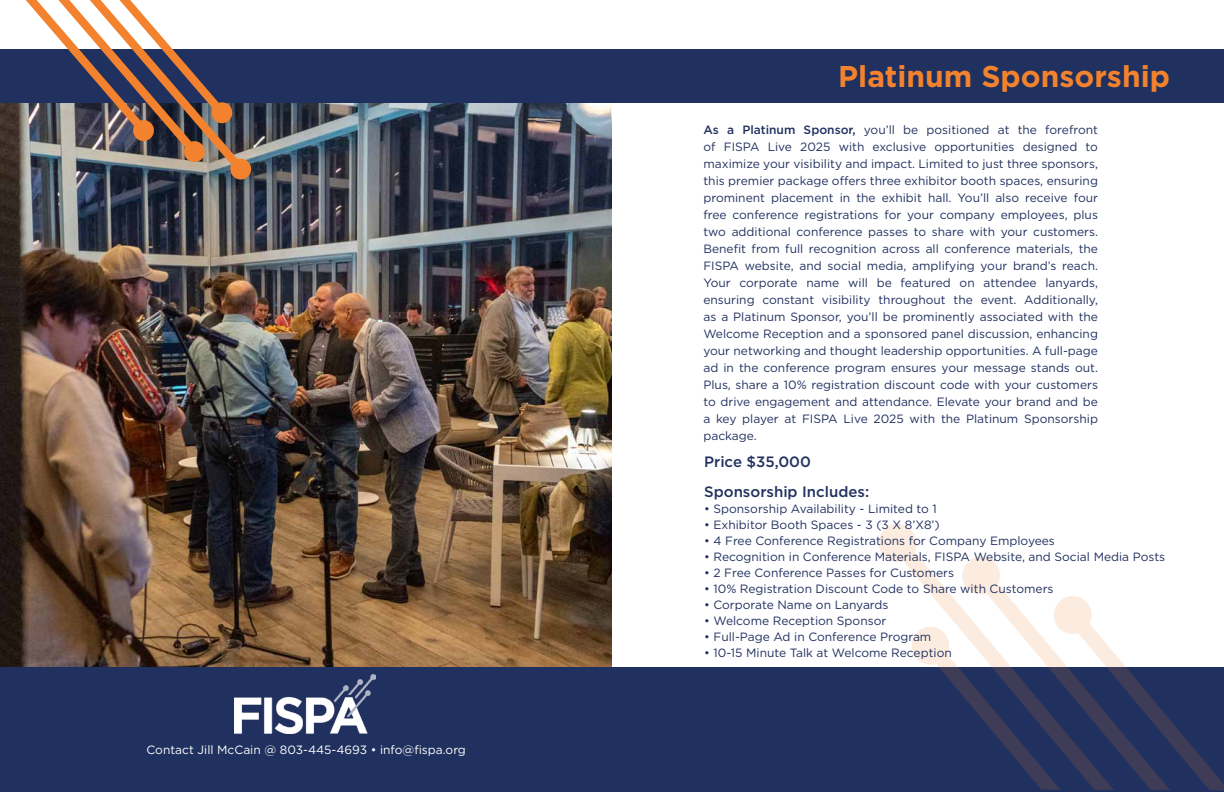
<style>
.page{position:relative;width:1224px;height:792px;background:#fff}
.page>*{position:absolute;margin:0;border:0;box-sizing:border-box;transform-origin:0 0}
.t1{font:700 30px "Gotham";color:#f2822e}
.t2{font:500 15px/30px "Gotham";color:#21305f}
.t3{font:12px/17px "Gotham";color:#21305f;text-align:justify}
.t4{font:12px "Gotham";color:#fff}
.s1{font-weight:500}
</style>
<div class="page">
<img style="left:0;top:102px;width:612px;height:565px">
<div style="left:0;top:49px;width:612px;height:53px;background:#20305f"></div>
<div style="left:612px;top:49px;width:612px;height:53px;background:#20305f"></div>
<img style="left:0;top:102px;width:253px;height:79px">
<svg style="left:0;top:0;width:234px;height:163px"></svg>
<div style="left:0;top:667px;width:612px;height:125px;background:#20305f"></div>
<div style="left:612px;top:667px;width:612px;height:125px;background:#20305f"></div>
<svg style="left:879px;top:524px;width:127px;height:70px"></svg>
<svg style="left:912px;top:594px;width:312px;height:197px"></svg>
<img style="left:234px;top:675px;width:141px;height:59px">
<p class="t4" style="left:147px;top:742px;width:321px">Contact Jill McCain @ 803-445-4693 • info@fispa.org</p>
<h1 class="t1" style="left:838px;top:56px;width:333px">Platinum Sponsorship</h1>
<p class="t3" style="left:703px;top:121px;width:396px"><span class="s1">As a Platinum Sponsor,</span> you’ll be positioned at the forefront of FISPA Live 2025 with exclusive opportunities designed to maximize your visibility and impact. Limited to just three sponsors, this premier package offers three exhibitor booth spaces, ensuring prominent placement in the exhibit hall. You’ll also receive four free conference registrations for your company employees, plus two additional conference passes to share with your customers.<br>Benefit from full recognition across all conference materials, the FISPA website, and social media, amplifying your brand’s reach.<br>Your corporate name will be featured on attendee lanyards, ensuring constant visibility throughout the event. Additionally, as a Platinum Sponsor, you’ll be prominently associated with the Welcome Reception and a sponsored panel discussion, enhancing your networking and thought leadership opportunities. A full-page ad in the conference program ensures your message stands out.<br>Plus, share a 10% registration discount code with your customers to drive engagement and attendance. Elevate your brand and be a key player at FISPA Live 2025 with the Platinum Sponsorship package.</p>
<p class="t2" style="left:704px;top:446px;width:167px">Price $35,000<br>Sponsorship Includes:</p>
<p class="t3" style="left:704px;top:500px;width:234px">• Sponsorship Availability - Limited to 1</p>
<p class="t3" style="left:704px;top:516px;width:237px">• Exhibitor Booth Spaces - 3 (3 X 8’X8’)</p>
<p class="t3" style="left:704px;top:532px;width:352px">• 4 Free Conference Registrations for Company Employees</p>
<p class="t3" style="left:704px;top:548px;width:463px">• Recognition in Conference Materials, FISPA Website, and Social Media Posts</p>
<p class="t3" style="left:704px;top:564px;width:251px">• 2 Free Conference Passes for Customers</p>
<p class="t3" style="left:704px;top:580px;width:351px">• 10% Registration Discount Code to Share with Customers</p>
<p class="t3" style="left:704px;top:596px;width:186px">• Corporate Name on Lanyards</p>
<p class="t3" style="left:704px;top:612px;width:184px">• Welcome Reception Sponsor</p>
<p class="t3" style="left:704px;top:628px;width:229px">• Full-Page Ad in Conference Program</p>
<p class="t3" style="left:704px;top:644px;width:249px">• 10-15 Minute Talk at Welcome Reception</p>
</div>
